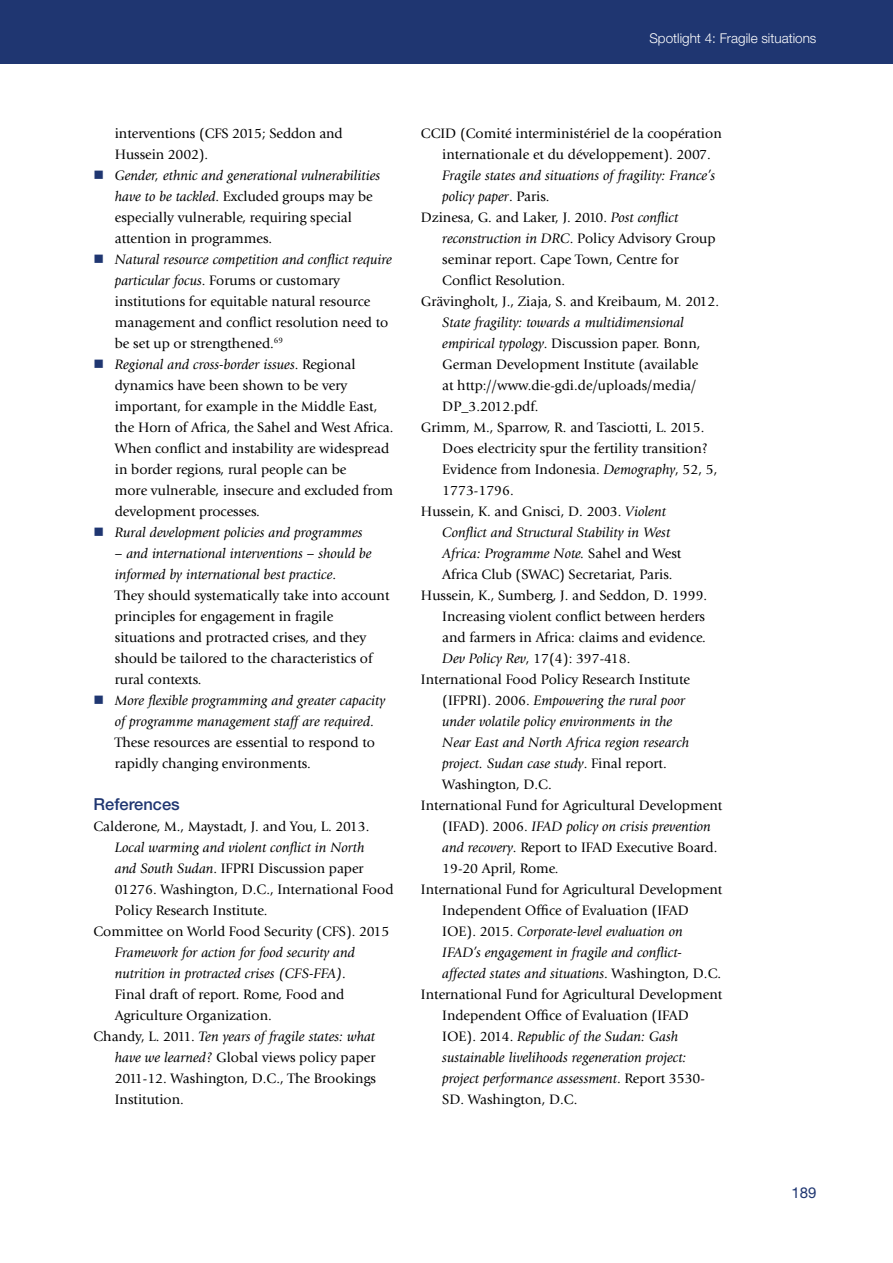
<style>
.page{position:relative;width:893px;height:1263px;background:#fff}
.page>*{position:absolute;margin:0;border:0;box-sizing:border-box;transform-origin:0 0}
.t1{font:500 16.5px "Helvetica Neue LT Std";color:#1f3671}
.t2{font:15px "Helvetica Neue LT Std";color:#1f3671}
.t3{font:14.25px/21px "Giovanni Std";color:#000}
.t4{font:italic 14.25px/21px "Giovanni Std";color:#000}
.t5{font:300 13.5px "Helvetica Neue LT Std";color:#fff}
.s1{color:#1f3671}
.s2{font-style:italic}
.s3{font-style:normal}
</style>
<div class="page">
<div style="left:0;top:0;width:893px;height:63px;background:#1f3671"></div>
<p class="t5" style="left:649px;top:30px;width:169px">Spotlight 4: Fragile situations</p>
<p class="t3" style="left:115px;top:123px;width:229px">interventions (CFS 2015; Seddon and<br>Hussein 2002).</p>
<p class="t3" style="left:115px;top:165px;width:267px;text-indent:-21px"><span class="s1">■</span> <span class="s2">Gender, ethnic and generational vulnerabilities have to be tackled</span>. Excluded groups may be especially vulnerable, requiring special attention in programmes.</p>
<p class="t3" style="left:115px;top:249px;width:279px;text-indent:-21px"><span class="s1">■</span> <span class="s2">Natural resource competition and conflict require particular focus</span>. Forums or customary institutions for equitable natural resource management and conflict resolution need to be set up or strengthened.<sup>69</sup></p>
<p class="t3" style="left:115px;top:354px;width:280px;text-indent:-21px"><span class="s1">■</span> <span class="s2">Regional and cross-border issues</span>. Regional dynamics have been shown to be very important, for example in the Middle East, the Horn of Africa, the Sahel and West Africa.<br>When conflict and instability are widespread in border regions, rural people can be<br>more vulnerable, insecure and excluded from development processes.</p>
<p class="t4" style="left:94px;top:522px;width:271px"><span class="s1">■</span> Rural development policies and programmes</p>
<p class="t3" style="left:115px;top:543px;width:276px"><span class="s2">– and international interventions – should be informed by international best practice</span>.<br>They should systematically take into account principles for engagement in fragile situations and protracted crises, and they should be tailored to the characteristics of rural contexts.</p>
<p class="t4" style="left:115px;top:690px;width:272px;text-indent:-21px"><span class="s1">■</span> More flexible programming and greater capacity of programme management staff are required<span class="s3">.<br>These resources are essential to respond to rapidly changing environments.</span></p>
<p class="t1" style="left:94px;top:794px;width:88px">References</p>
<p class="t3" style="left:94px;top:816px;width:277px">Calderone, M., Maystadt, J. and You, L. 2013.</p>
<p class="t4" style="left:115px;top:837px;width:251px">Local warming and violent conflict in North</p>
<p class="t3" style="left:115px;top:858px;width:250px"><span class="s2">and South Sudan</span>. IFPRI Discussion paper</p>
<p class="t3" style="left:115px;top:879px;width:280px">01276. Washington, D.C., International Food</p>
<p class="t3" style="left:115px;top:900px;width:154px">Policy Research Institute.</p>
<p class="t3" style="left:94px;top:921px;width:297px">Committee on World Food Security (CFS). 2015</p>
<p class="t4" style="left:115px;top:942px;width:242px">Framework for action for food security and nutrition in protracted crises (CFS-FFA).</p>
<p class="t3" style="left:115px;top:984px;width:231px">Final draft of report. Rome, Food and</p>
<p class="t3" style="left:115px;top:1005px;width:158px">Agriculture Organization.</p>
<p class="t4" style="left:94px;top:1026px;width:283px"><span class="s3">Chandy, L. 2011.</span> Ten years of fragile states: what</p>
<p class="t3" style="left:115px;top:1047px;width:262px"><span class="s2">have we learned?</span> Global views policy paper</p>
<p class="t3" style="left:115px;top:1068px;width:263px">2011-12. Washington, D.C., The Brookings</p>
<p class="t3" style="left:115px;top:1089px;width:71px">Institution.</p>
<p class="t3" style="left:442px;top:123px;width:281px;text-indent:-21px">CCID (Comité interministériel de la coopération internationale et du développement). 2007.</p>
<p class="t4" style="left:442px;top:165px;width:274px">Fragile states and situations of fragility: France’s</p>
<p class="t4" style="left:442px;top:186px;width:109px">policy paper<span class="s3">. Paris.</span></p>
<p class="t3" style="left:421px;top:207px;width:259px">Dzinesa, G. and Laker, J. 2010. <span class="s2">Post conflict</span></p>
<p class="t3" style="left:442px;top:228px;width:275px"><span class="s2">reconstruction in DRC</span>. Policy Advisory Group</p>
<p class="t3" style="left:442px;top:249px;width:238px">seminar report. Cape Town, Centre for</p>
<p class="t3" style="left:442px;top:270px;width:124px">Conflict Resolution.</p>
<p class="t3" style="left:421px;top:291px;width:300px">Grävingholt, J., Ziaja, S. and Kreibaum, M. 2012.</p>
<p class="t4" style="left:442px;top:312px;width:243px">State fragility: towards a multidimensional</p>
<p class="t3" style="left:442px;top:333px;width:260px"><span class="s2">empirical typology</span>. Discussion paper. Bonn,</p>
<p class="t3" style="left:442px;top:354px;width:258px">German Development Institute (available</p>
<p class="t3" style="left:442px;top:375px;width:256px">at http://www.die-gdi.de/uploads/media/</p>
<p class="t3" style="left:442px;top:396px;width:98px">DP_3.2012.pdf.</p>
<p class="t3" style="left:421px;top:417px;width:285px">Grimm, M., Sparrow, R. and Tasciotti, L. 2015.</p>
<p class="t3" style="left:442px;top:438px;width:267px">Does electricity spur the fertility transition?</p>
<p class="t3" style="left:442px;top:459px;width:277px">Evidence from Indonesia. <span class="s2">Demography</span>, 52, 5,</p>
<p class="t3" style="left:442px;top:480px;width:73px">1773-1796.</p>
<p class="t3" style="left:421px;top:501px;width:246px">Hussein, K. and Gnisci, D. 2003. <span class="s2">Violent</span></p>
<p class="t4" style="left:442px;top:522px;width:230px">Conflict and Structural Stability in West</p>
<p class="t4" style="left:442px;top:543px;width:241px">Africa: Programme Note. <span class="s3">Sahel and West</span></p>
<p class="t3" style="left:442px;top:564px;width:232px">Africa Club (SWAC) Secretariat, Paris.</p>
<p class="t3" style="left:421px;top:585px;width:288px">Hussein, K., Sumberg, J. and Seddon, D. 1999.</p>
<p class="t3" style="left:442px;top:606px;width:264px">Increasing violent conflict between herders</p>
<p class="t3" style="left:442px;top:627px;width:265px">and farmers in Africa: claims and evidence.</p>
<p class="t3" style="left:442px;top:648px;width:190px"><span class="s2">Dev Policy Rev</span>, 17(4): 397-418.</p>
<p class="t3" style="left:421px;top:669px;width:271px">International Food Policy Research Institute</p>
<p class="t4" style="left:442px;top:690px;width:244px"><span class="s3">(IFPRI). 2006.</span> Empowering the rural poor</p>
<p class="t4" style="left:442px;top:711px;width:232px">under volatile policy environments in the</p>
<p class="t4" style="left:442px;top:732px;width:248px">Near East and North Africa region research</p>
<p class="t4" style="left:442px;top:753px;width:226px">project. Sudan case study<span class="s3">. Final report.</span></p>
<p class="t3" style="left:442px;top:774px;width:111px">Washington, D.C.</p>
<p class="t3" style="left:421px;top:795px;width:303px">International Fund for Agricultural Development</p>
<p class="t4" style="left:442px;top:816px;width:270px"><span class="s3">(IFAD). 2006.</span> IFAD policy on crisis prevention</p>
<p class="t3" style="left:442px;top:837px;width:277px"><span class="s2">and recovery</span>. Report to IFAD Executive Board.</p>
<p class="t3" style="left:442px;top:858px;width:118px">19-20 April, Rome.</p>
<p class="t3" style="left:421px;top:879px;width:303px">International Fund for Agricultural Development</p>
<p class="t3" style="left:442px;top:900px;width:248px">Independent Office of Evaluation (IFAD</p>
<p class="t4" style="left:442px;top:921px;width:242px"><span class="s3">IOE). 2015.</span> Corporate-level evaluation on</p>
<p class="t4" style="left:442px;top:942px;width:241px">IFAD’s engagement in fragile and conflict-</p>
<p class="t4" style="left:442px;top:963px;width:280px">affected states and situations<span class="s3">. Washington, D.C.</span></p>
<p class="t3" style="left:421px;top:984px;width:303px">International Fund for Agricultural Development</p>
<p class="t3" style="left:442px;top:1005px;width:248px">Independent Office of Evaluation (IFAD</p>
<p class="t4" style="left:442px;top:1026px;width:237px"><span class="s3">IOE). 2014.</span> Republic of the Sudan: Gash</p>
<p class="t4" style="left:442px;top:1047px;width:246px">sustainable livelihoods regeneration project:</p>
<p class="t4" style="left:442px;top:1068px;width:264px">project performance assessment<span class="s3">. Report 3530-</span></p>
<p class="t3" style="left:442px;top:1089px;width:137px">SD. Washington, D.C.</p>
<p class="t2" style="left:791px;top:1184px;width:27px">189</p>
</div>
